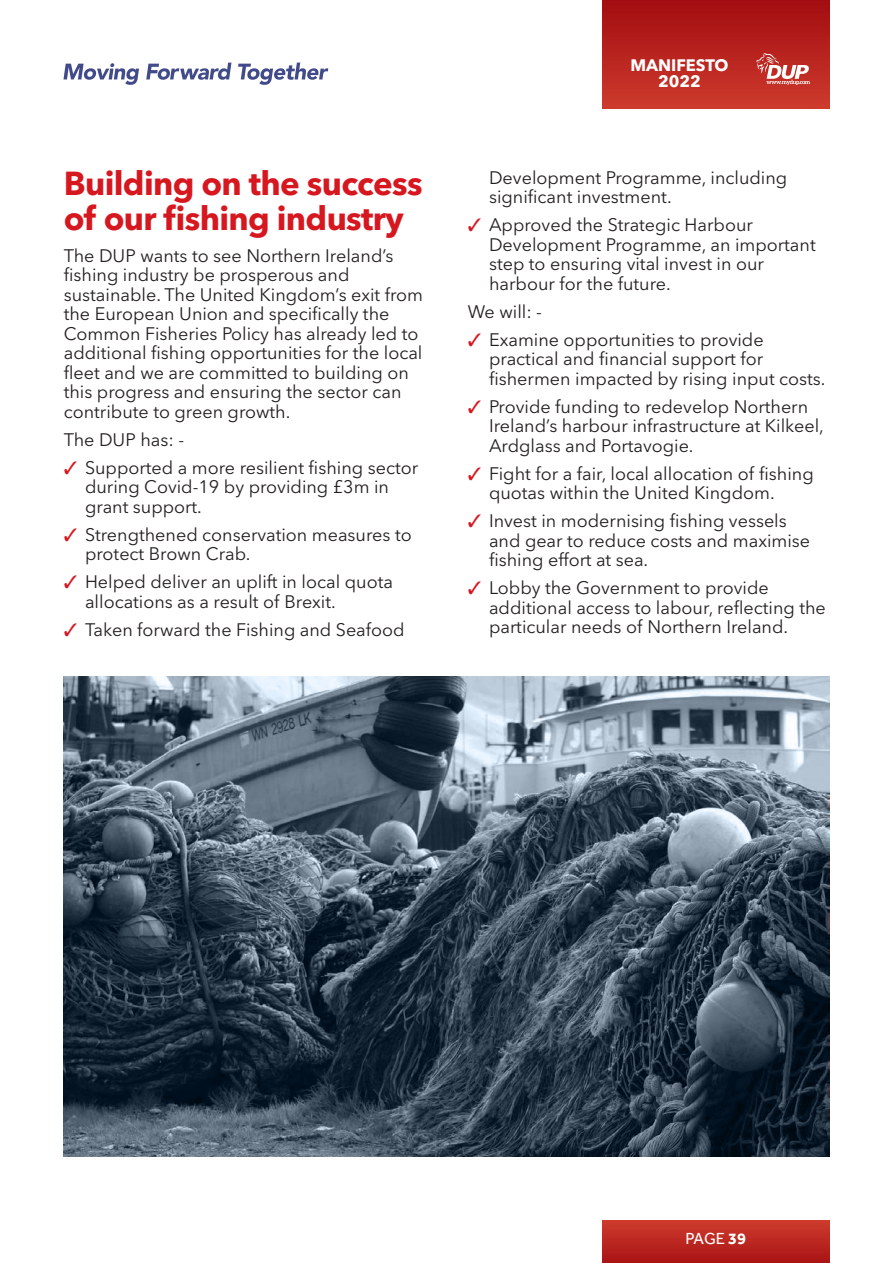
<style>
.page{position:relative;width:893px;height:1263px;background:#fff}
.page>*{position:absolute;margin:0;border:0;box-sizing:border-box;transform-origin:0 0}
.t1{font:700 33px/34.5px "Avenir Next LT Pro";letter-spacing:-.02em;color:#d7171f}
.t2{font:18px/19.5px "Avenir Next LT Pro";color:#231f20}
.t3{font:700 16.5px/16.5px "Avenir Next LT Pro";color:#fff;text-align:center}
.t4{font:16.5px "Effra";color:#fff}
.s1{color:#d7171f}
.s2{font-weight:700}
</style>
<div class="page">
<div style="left:602px;top:1220px;width:227px;height:43px;background:linear-gradient(to bottom,#ce3b2d,#aa1415)"></div>
<div style="left:602px;top:0;width:227px;height:108px;background:linear-gradient(to bottom,#a30c11,#cc3a2c)"></div>
<svg style="left:756px;top:53px;width:54px;height:32px;background:#cf645f"></svg>
<svg style="left:63px;top:63px;width:76px;height:22px"></svg>
<svg style="left:146px;top:63px;width:85px;height:17px"></svg>
<svg style="left:238px;top:63px;width:90px;height:22px"></svg>
<img style="left:64px;top:676px;width:765px;height:481px">
<p class="t1" style="left:64px;top:166px;width:360px">Building on the success of our fishing industry</p>
<p class="t2" style="left:64px;top:246px;width:361px">The DUP wants to see Northern Ireland’s fishing industry be prosperous and sustainable. The United Kingdom’s exit from the European Union and specifically the Common Fisheries Policy has already led to additional fishing opportunities for the local fleet and we are committed to building on this progress and ensuring the sector can contribute to green growth.</p>
<p class="t2" style="left:64px;top:430px;width:122px">The DUP has: -</p>
<p class="t2" style="left:85px;top:458px;width:335px;text-indent:-21px"><span class="s1">✓</span> Supported a more resilient fishing sector during Covid-19 by providing £3m in grant support.</p>
<p class="t2" style="left:85px;top:525px;width:328px;text-indent:-21px"><span class="s1">✓</span> Strengthened conservation measures to protect Brown Crab.</p>
<p class="t2" style="left:85px;top:572px;width:309px;text-indent:-21px"><span class="s1">✓</span> Helped deliver an uplift in local quota allocations as a result of Brexit.</p>
<p class="t2" style="left:64px;top:620px;width:342px"><span class="s1">✓</span> Taken forward the Fishing and Seafood</p>
<p class="t3" style="left:630px;top:57px;width:100px">MANIFESTO<br>2022</p>
<p class="t2" style="left:489px;top:168px;width:300px">Development Programme, including significant investment.</p>
<p class="t2" style="left:489px;top:215px;width:328px;text-indent:-21px"><span class="s1">✓</span> Approved the Strategic Harbour<br>Development Programme, an important step to ensuring vital invest in our harbour for the future.</p>
<p class="t2" style="left:468px;top:302px;width:76px">We will: -</p>
<p class="t2" style="left:489px;top:330px;width:338px;text-indent:-21px"><span class="s1">✓</span> Examine opportunities to provide practical and financial support for fishermen impacted by rising input costs.</p>
<p class="t2" style="left:489px;top:397px;width:336px;text-indent:-21px"><span class="s1">✓</span> Provide funding to redevelop Northern<br>Ireland’s harbour infrastructure at Kilkeel,<br>Ardglass and Portavogie.</p>
<p class="t2" style="left:489px;top:464px;width:326px;text-indent:-21px"><span class="s1">✓</span> Fight for a fair, local allocation of fishing quotas within the United Kingdom.</p>
<p class="t2" style="left:489px;top:511px;width:323px;text-indent:-21px"><span class="s1">✓</span> Invest in modernising fishing vessels and gear to reduce costs and maximise fishing effort at sea.</p>
<p class="t2" style="left:489px;top:578px;width:338px;text-indent:-21px"><span class="s1">✓</span> Lobby the Government to provide additional access to labour, reflecting the particular needs of Northern Ireland.</p>
<p class="t4" style="left:685px;top:1229px;width:62px">PAGE <span class="s2">39</span></p>
</div>
